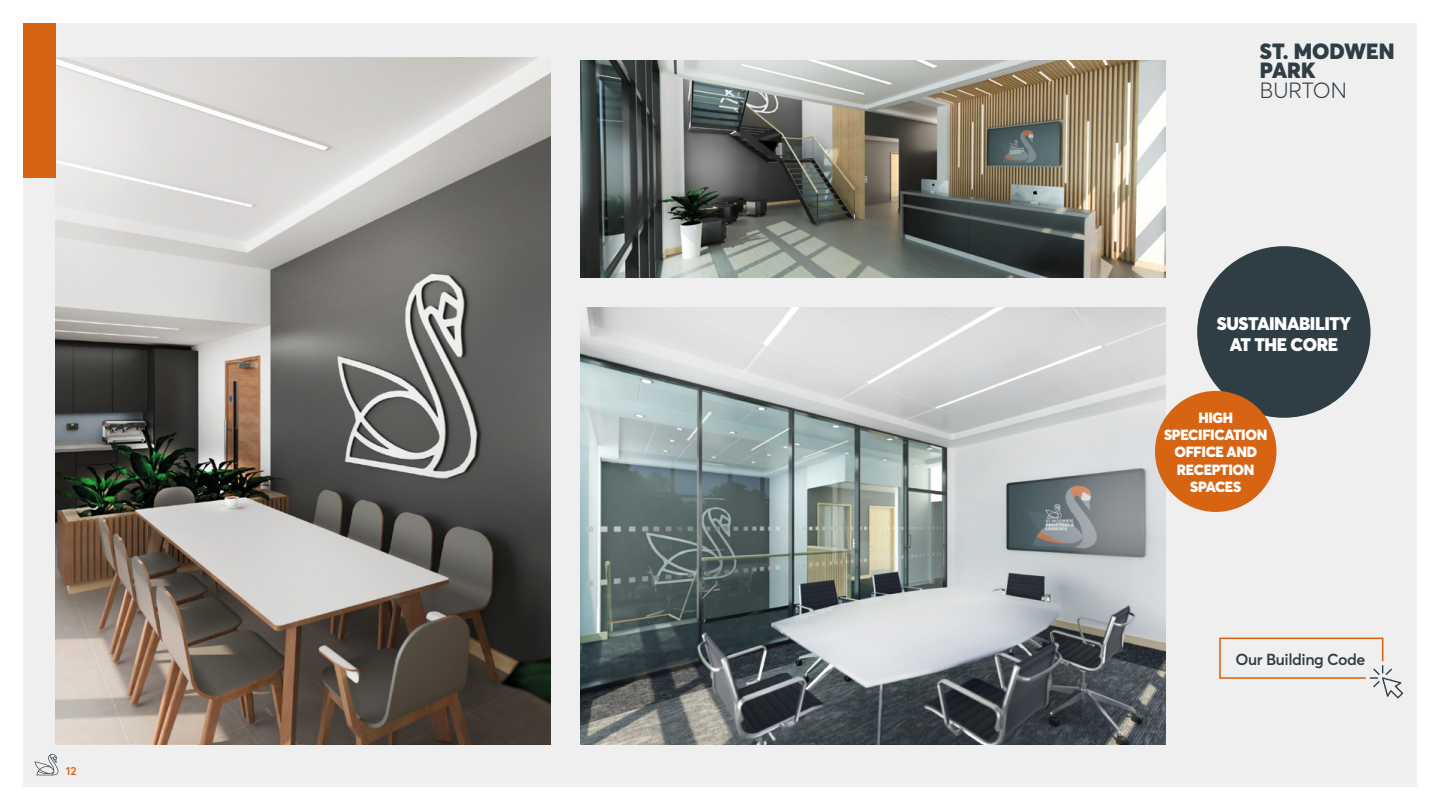
<style>
.page{position:relative;width:1440px;height:810px;background:#fff}
.page>*{position:absolute;margin:0;border:0;box-sizing:border-box;transform-origin:0 0}
.t1{font:900 21.75px/18.8px "Averta Std";color:#2f3d45}
.t2{font:300 21.75px "Averta Std";color:#2f3d45}
.t3{font:900 18.08px/20.6px "Averta Std";letter-spacing:-.025em;color:#fff;text-align:center}
.t4{font:600 15.83px "Averta Std";letter-spacing:-.03em;color:#2f3d45}
.t5{font:900 14.62px/17.2px "Averta Std";letter-spacing:-.025em;color:#fff;text-align:center}
.t6{font:600 11.55px "Averta Std";color:#d76413}
</style>
<div class="page">
<div style="left:23px;top:23px;width:1394px;height:764px;background:#f0efef"></div>
<img style="left:580px;top:60px;width:585px;height:218px">
<img style="left:580px;top:308px;width:585px;height:437px">
<img style="left:56px;top:58px;width:495px;height:687px">
<div style="left:1197px;top:246px;width:174px;height:172px;background:#2f3d45;border-radius:50%"></div>
<div style="left:1155px;top:391px;width:121px;height:121px;background:#d76413;border-radius:50%"></div>
<svg style="left:1219px;top:637px;width:184px;height:61px"></svg>
<svg style="left:35px;top:754px;width:23px;height:21px"></svg>
<div style="left:23px;top:23px;width:33px;height:155px;background:#d76413"></div>
<p class="t6" style="left:66px;top:763px;width:12px">12</p>
<h1 class="t1" style="left:1260px;top:41px;width:136px">ST. MODWEN<br>PARK</h1>
<h1 class="t2" style="left:1260px;top:75px;width:89px">BURTON</h1>
<p class="t3" style="left:1217px;top:313px;width:136px">SUSTAINABILITY<br>AT THE CORE</p>
<p class="t5" style="left:1164px;top:408px;width:105px">HIGH<br>SPECIFICATION<br>OFFICE AND<br>RECEPTION<br>SPACES</p>
<p class="t4" style="left:1236px;top:648px;width:131px">Our Building Code</p>
</div>
